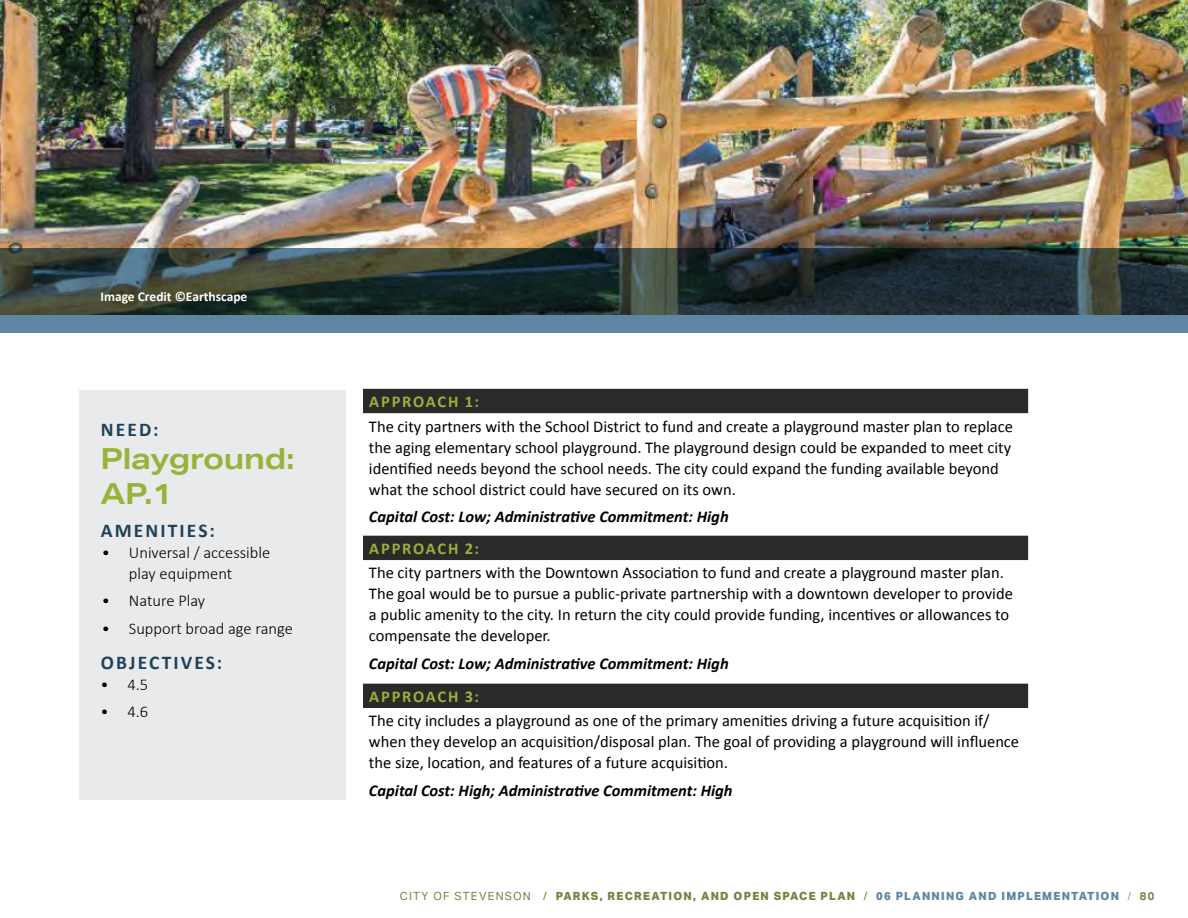
<style>
.page{position:relative;width:1188px;height:918px;background:#fff}
.page>*{position:absolute;margin:0;border:0;box-sizing:border-box;transform-origin:0 0}
.HEADLINE_1_EXTENDED{font:700 29.1px/35px "Aktiv Grotesk Ex";letter-spacing:-.01em;color:#9ab13c}
.SUBHEAD_2_REGULAR{font:700 19.5px "Calibri";letter-spacing:.11em;color:#1f425a}
.BODY_TEXT_1{font:16.5px/21px "Calibri";color:#000}
.BODY_TEXT_1-2{font:italic 700 16.5px "Calibri";color:#000}
.t1{font:300 16.5px/21px "Calibri";color:#000}
.SUBHEAD_2_REGULAR-2{font:700 16.5px "Calibri";letter-spacing:.11em;color:#9ab13c}
.PHOTO_CAPTION{font:700 13.5px "Calibri";color:#fff}
.t2{font:800 11.25px "Aktiv Grotesk";letter-spacing:.11em;color:#718541}
.s1{font-weight:400}
.s2{color:#5d86a3}
.s3{font-weight:300}
.s4{font-weight:700}
</style>
<div class="page">
<div style="left:79px;top:390px;width:266px;height:410px;background:#e9eaeb"></div>
<img style="left:0;top:0;width:1188px;height:249px">
<svg style="left:0;top:249px;width:1188px;height:84px;background:#34484c"></svg>
<svg style="left:363px;top:389px;width:665px;height:319px"></svg>
<p class="PHOTO_CAPTION" style="left:100px;top:287px;width:148px">Image Credit ©Earthscape</p>
<p class="SUBHEAD_2_REGULAR" style="left:101px;top:415px;width:59px">NEED:</p>
<p class="HEADLINE_1_EXTENDED" style="left:100px;top:441px;width:196px">Playground:<br>AP.1</p>
<p class="SUBHEAD_2_REGULAR" style="left:101px;top:516px;width:115px">AMENITIES:</p>
<p class="t1" style="left:129px;top:541px;width:143px;text-indent:-27px">• Universal / accessible play equipment</p>
<p class="t1" style="left:102px;top:590px;width:105px">• Nature Play</p>
<p class="t1" style="left:102px;top:618px;width:192px">• Support broad age range</p>
<p class="SUBHEAD_2_REGULAR" style="left:101px;top:648px;width:123px">OBJECTIVES:</p>
<p class="t1" style="left:100px;top:673px;width:49px">• 4.5</p>
<p class="t1" style="left:100px;top:701px;width:49px">• 4.6</p>
<p class="SUBHEAD_2_REGULAR-2" style="left:369px;top:390px;width:111px">APPROACH 1:</p>
<p class="BODY_TEXT_1" style="left:369px;top:415px;width:646px">The city partners with the School District to fund and create a playground master plan to replace the aging elementary school playground. The playground design could be expanded to meet city identified needs beyond the school needs. The city could expand the funding available beyond what the school district could have secured on its own.</p>
<p class="BODY_TEXT_1-2" style="left:369px;top:507px;width:361px">Capital Cost: Low; Administrative Commitment: High</p>
<p class="SUBHEAD_2_REGULAR-2" style="left:369px;top:537px;width:111px">APPROACH 2:</p>
<p class="BODY_TEXT_1" style="left:369px;top:562px;width:645px">The city partners with the Downtown Association to fund and create a playground master plan.<br>The goal would be to pursue a public-private partnership with a downtown developer to provide a public amenity to the city. In return the city could provide funding, incentives or allowances to compensate the developer.</p>
<p class="BODY_TEXT_1-2" style="left:369px;top:654px;width:361px">Capital Cost: Low; Administrative Commitment: High</p>
<p class="SUBHEAD_2_REGULAR-2" style="left:369px;top:685px;width:111px">APPROACH 3:</p>
<p class="BODY_TEXT_1" style="left:369px;top:710px;width:652px">The city includes a playground as one of the primary amenities driving a future acquisition if/ when they develop an acquisition/disposal plan. The goal of providing a playground will influence the size, location, and features of a future acquisition.</p>
<p class="BODY_TEXT_1-2" style="left:369px;top:780px;width:365px">Capital Cost: High; Administrative Commitment: High</p>
<p class="t2" style="left:400px;top:889px;width:756px"><span class="s1">CITY OF STEVENSON /</span> PARKS, RECREATION, AND OPEN SPACE PLAN <span class="s1">/</span> <span class="s2">06 PLANNING AND IMPLEMENTATION</span> <span class="s3">/</span> <span class="s4">80</span></p>
</div>
